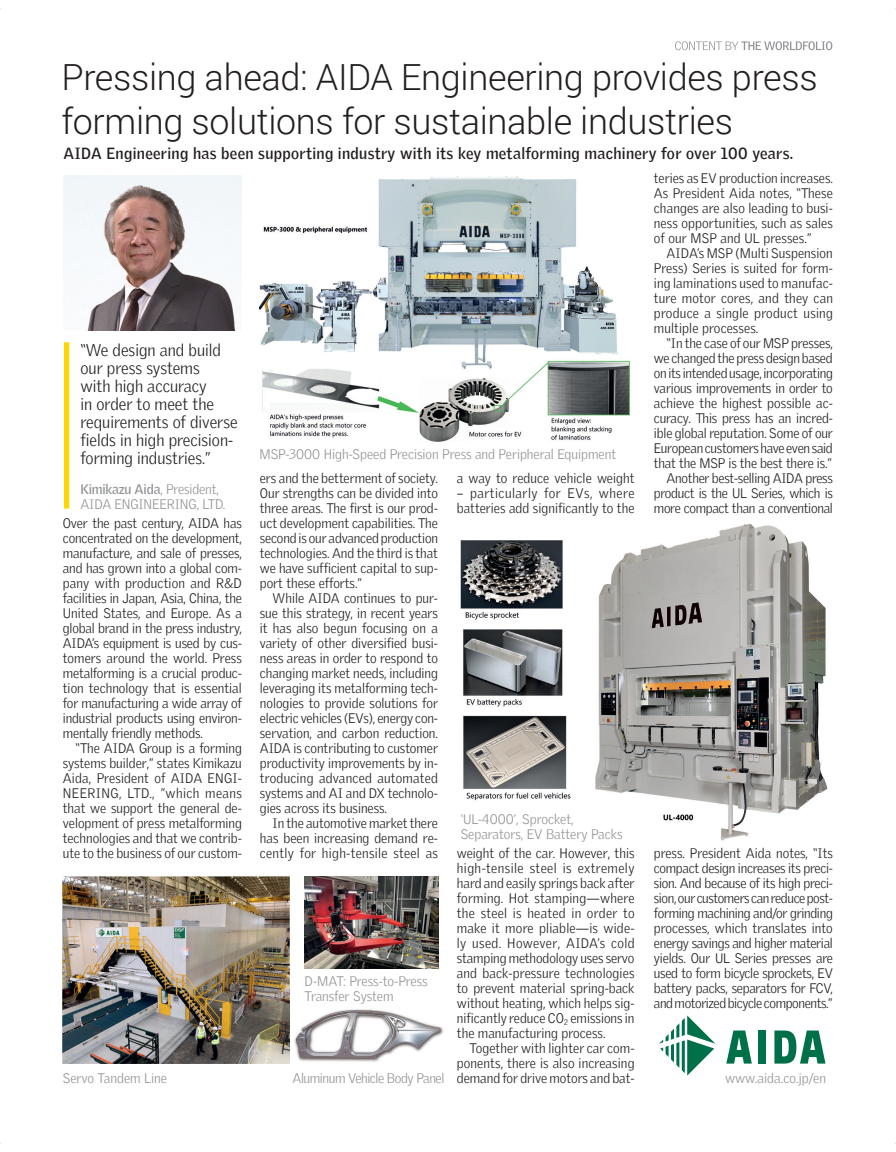
<style>
.page{position:relative;width:896px;height:1152px;background:#fff}
.page>*{position:absolute;margin:0;border:0;box-sizing:border-box;transform-origin:0 0}
.t1{font:300 36px/43.5px "Roboto";letter-spacing:-.01em;color:#231f20}
.t2{font:300 16.5px/18px "Griffith Gothic";color:#231f20}
.t3{font:700 15.75px "Griffith Gothic";letter-spacing:.02em;color:#231f20}
.t4{font:300 13.5px/15px "Griffith Gothic";letter-spacing:-.005em;color:#231f20;text-align:justify}
.t5{font:300 13.5px/15px "Griffith Gothic";color:#939598}
.t6{font:300 13.5px "Griffith Gothic";letter-spacing:-.03em;color:#939598}
.s1{font-weight:700}
</style>
<div class="page">
<svg style="left:675px;top:41px;width:157px;height:9px"></svg>
<svg style="left:726px;top:1030px;width:26px;height:33px"></svg>
<div style="left:758px;top:1030px;width:7px;height:33px;background:#007049"></div>
<svg style="left:774px;top:1030px;width:51px;height:33px"></svg>
<svg style="left:659px;top:1015px;width:56px;height:60px"></svg>
<div style="left:64px;top:342px;width:5px;height:166px;background:#fed702"></div>
<img style="left:64px;top:175px;width:178px;height:155px">
<img style="left:259px;top:176px;width:372px;height:266px">
<img style="left:62px;top:876px;width:228px;height:187px">
<img style="left:305px;top:876px;width:133px;height:92px">
<img style="left:281px;top:1009px;width:163px;height:55px">
<img style="left:281px;top:998px;width:9px;height:65px">
<img style="left:460px;top:523px;width:368px;height:318px">
<h1 class="t1" style="left:61px;top:54px;width:758px">Pressing ahead: AIDA Engineering provides press forming solutions for sustainable industries</h1>
<p class="t3" style="left:64px;top:144px;width:731px">AIDA Engineering has been supporting industry with its key metalforming machinery for over 100 years.</p>
<p class="t2" style="left:80px;top:340px;width:159px">“We design and build our press systems<br>with high accuracy<br>in order to meet the requirements of diverse fields in high precision&shy;forming industries.”</p>
<p class="t5" style="left:80px;top:481px;width:146px"><span class="s1">Kimikazu Aida</span>, President,<br>AIDA ENGINEERING, LTD.</p>
<p class="t4" style="left:63px;top:515px;width:181px">Over the past century, AIDA has concentrated on the development, manufacture, and sale of presses, and has grown into a global com&shy;pany with production and R&amp;D facilities in Japan, Asia, China, the United States, and Europe. As a global brand in the press industry, AIDA’s equipment is used by cus&shy;tomers around the world. Press metalforming is a crucial produc&shy;tion technology that is essential for manufacturing a wide array of industrial products using environ&shy;mentally friendly methods.</p>
<p class="t4" style="left:63px;top:740px;width:180px;text-indent:13px">“The AIDA Group is a forming systems builder,” states Kimikazu Aida, President of AIDA ENGI-NEERING, LTD., ”which means that we support the general de&shy;velopment of press metalforming technologies and that we contrib&shy;ute to the business of our custom-</p>
<p class="t5" style="left:63px;top:1070px;width:106px">Servo Tandem Line</p>
<p class="t5" style="left:259px;top:446px;width:358px">MSP-3000 High-Speed Precision Press and Peripheral Equipment</p>
<p class="t4" style="left:260px;top:470px;width:180px">ers and the betterment of society.<br>Our strengths can be divided into three areas. The first is our prod&shy;uct development capabilities. The second is our advanced production technologies. And the third is that we have sufficient capital to sup&shy;port these efforts.”</p>
<p class="t4" style="left:260px;top:590px;width:180px;text-indent:13px">While AIDA continues to pur&shy;sue this strategy, in recent years it has also begun focusing on a variety of other diversified busi&shy;ness areas in order to respond to changing market needs, including leveraging its metalforming tech&shy;nologies to provide solutions for electric vehicles (EVs), energy con&shy;servation, and carbon reduction.<br>AIDA is contributing to customer productivity improvements by in&shy;troducing advanced automated systems and AI and DX technolo&shy;gies across its business.</p>
<p class="t4" style="left:260px;top:815px;width:180px;text-indent:13px">In the automotive market there has been increasing demand re&shy;cently for high-tensile steel as</p>
<p class="t5" style="left:305px;top:973px;width:125px">D-MAT: Press-to-Press<br>Transfer System</p>
<p class="t6" style="left:292px;top:1070px;width:153px">Aluminum Vehicle Body Panel</p>
<p class="t4" style="left:457px;top:470px;width:179px">a way to reduce vehicle weight</p>
<p class="t4" style="left:457px;top:485px;width:179px">– particularly for EVs, where batteries add significantly to the</p>
<p class="t5" style="left:461px;top:811px;width:163px">‘UL-4000’, Sprocket,<br>Separators, EV Battery Packs</p>
<p class="t4" style="left:457px;top:845px;width:179px">weight of the car. However, this high-tensile steel is extremely hard and easily springs back after forming. Hot stamping—where the steel is heated in order to make it more pliable—is wide&shy;ly used. However, AIDA’s cold stamping methodology uses servo and back-pressure technologies to prevent material spring-back without heating, which helps sig&shy;nificantly reduce CO<sub>2</sub> emissions in the manufacturing process.</p>
<p class="t4" style="left:457px;top:1040px;width:179px;text-indent:13px">Together with lighter car com&shy;ponents, there is also increasing demand for drive motors and bat-</p>
<p class="t4" style="left:654px;top:170px;width:181px">teries as EV production increases.<br>As President Aida notes, “These changes are also leading to busi&shy;ness opportunities, such as sales of our MSP and UL presses.”</p>
<p class="t4" style="left:654px;top:245px;width:181px;text-indent:13px">AIDA’s MSP (Multi Suspension Press) Series is suited for form&shy;ing laminations used to manufac&shy;ture motor cores, and they can produce a single product using multiple processes.</p>
<p class="t4" style="left:654px;top:335px;width:181px;text-align:right">“In the case of our MSP presses, we changed the press design based on its intended usage, incorporating various improvements in order to achieve the highest possible ac&shy;curacy. This press has an incred&shy;ible global reputation. Some of our European customers have even said that the MSP is the best there is.” Another best-selling AIDA press product is the UL Series, which is more compact than a conventional</p>
<p class="t4" style="left:654px;top:845px;width:181px">press. President Aida notes, “Its compact design increases its preci&shy;sion. And because of its high preci&shy;sion, our customers can reduce post&shy;forming machining and/or grinding processes, which translates into energy savings and higher material yields. Our UL Series presses are used to form bicycle sprockets, EV battery packs, separators for FCV, and motorized bicycle components.”</p>
<p class="t5" style="left:725px;top:1070px;width:103px">www.aida.co.jp/en</p>
</div>
